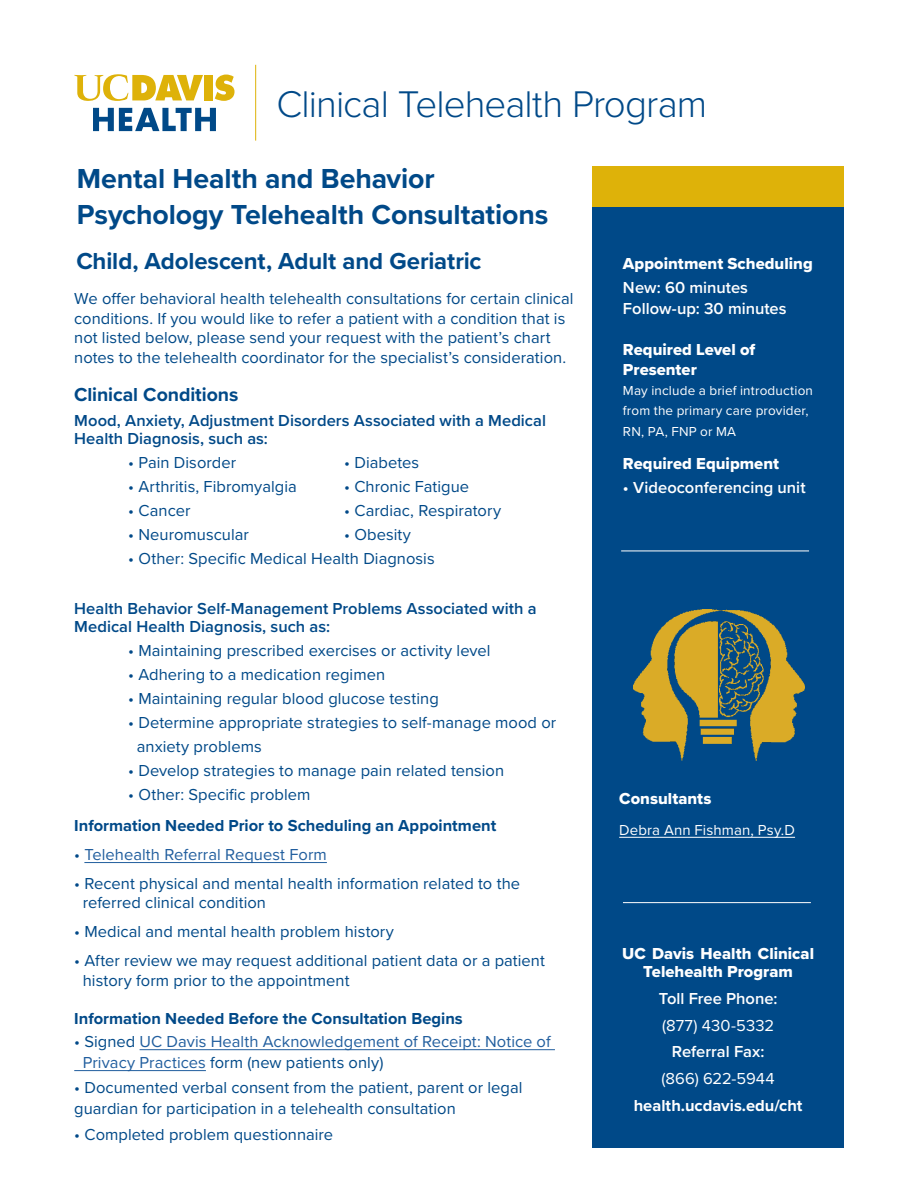
<style>
.page{position:relative;width:918px;height:1188px;background:#fff}
.page>*{position:absolute;margin:0;border:0;box-sizing:border-box;transform-origin:0 0}
.t1{font:300 38.55px "Proxima Nova";letter-spacing:-.025em;color:#004988}
.t2{font:700 28.5px/36px "Proxima Nova";letter-spacing:-.005em;color:#004988}
.t3{font:700 24px "Proxima Nova";letter-spacing:-.005em;color:#004988}
.t4{font:700 19.5px "Proxima Nova";letter-spacing:-.005em;color:#004988}
.t5{font:16.5px/19.8px "Proxima Nova";letter-spacing:.005em;color:#004988}
.t6{font:600 16.5px/18px "Proxima Nova";color:#004988}
.t7{font:16.5px/20.9px "Proxima Nova";letter-spacing:.005em;color:#215e9e}
.t8{font:16.5px/20.2px "Proxima Nova Extrabld";color:#fff}
.t9{font:700 16.5px "Proxima Nova";color:#004988}
.t10{font:600 16.5px/21px "Proxima Nova";color:#fff}
.t11{font:16.5px "Proxima Nova";letter-spacing:.005em;color:#fff}
.t12{font:700 16.5px "Proxima Nova";color:#fff}
.t13{font:15px "Proxima Nova";letter-spacing:.01em;color:#fff}
.t14{font:13.5px/20.2px "Proxima Nova";letter-spacing:.015em;color:#fff}
.s1{color:#004988}
</style>
<div class="page">
<div style="left:592px;top:194px;width:252px;height:954px;background:#004988"></div>
<hr style="left:621px;top:551px;width:188px;height:1px;background:#fff">
<hr style="left:623px;top:902px;width:188px;height:1px;background:#fff">
<div style="left:592px;top:166px;width:252px;height:40px;background:#deb209"></div>
<hr style="left:84px;top:862px;width:243px;height:1px;background:#215e9e">
<hr style="left:140px;top:1049px;width:415px;height:1px;background:#215e9e">
<hr style="left:74px;top:1070px;width:132px;height:1px;background:#215e9e">
<hr style="left:255px;top:65px;width:1px;height:76px;background:#deb209">
<svg style="left:93px;top:108px;width:123px;height:23px"></svg>
<svg style="left:215px;top:75px;width:20px;height:26px"></svg>
<div style="left:204px;top:75px;width:9px;height:25px;background:#deb209"></div>
<svg style="left:74px;top:74px;width:129px;height:27px"></svg>
<hr style="left:619px;top:837px;width:176px;height:1px;background:#fff">
<img style="left:634px;top:609px;width:170px;height:151px">
<h1 class="t1" style="left:277px;top:75px;width:432px">Clinical Telehealth Program</h1>
<h2 class="t2" style="left:77px;top:160px;width:473px">Mental Health and Behavior<br>Psychology Telehealth Consultations</h2>
<h3 class="t3" style="left:76px;top:244px;width:407px">Child, Adolescent, Adult and Geriatric</h3>
<p class="t5" style="left:74px;top:288px;width:501px">We offer behavioral health telehealth consultations for certain clinical conditions. If you would like to refer a patient with a condition that is not listed below, please send your request with the patient’s chart notes to the telehealth coordinator for the specialist’s consideration.</p>
<p class="t4" style="left:74px;top:380px;width:166px">Clinical Conditions</p>
<p class="t6" style="left:74px;top:411px;width:473px">Mood, Anxiety, Adjustment Disorders Associated with a Medical<br>Health Diagnosis, such as:</p>
<p class="t5" style="left:128px;top:452px;width:109px">• Pain Disorder</p>
<p class="t5" style="left:344px;top:452px;width:76px">• Diabetes</p>
<p class="t5" style="left:128px;top:476px;width:170px">• Arthritis, Fibromyalgia</p>
<p class="t5" style="left:344px;top:476px;width:126px">• Chronic Fatigue</p>
<p class="t5" style="left:128px;top:500px;width:64px">• Cancer</p>
<p class="t5" style="left:344px;top:500px;width:158px">• Cardiac, Respiratory</p>
<p class="t5" style="left:128px;top:524px;width:122px">• Neuromuscular</p>
<p class="t5" style="left:344px;top:524px;width:68px">• Obesity</p>
<p class="t5" style="left:128px;top:548px;width:308px">• Other: Specific Medical Health Diagnosis</p>
<p class="t6" style="left:74px;top:599px;width:464px">Health Behavior Self-Management Problems Associated with a<br>Medical Health Diagnosis, such as:</p>
<p class="t5" style="left:128px;top:640px;width:364px">• Maintaining prescribed exercises or activity level</p>
<p class="t5" style="left:128px;top:664px;width:258px">• Adhering to a medication regimen</p>
<p class="t5" style="left:128px;top:688px;width:312px">• Maintaining regular blood glucose testing</p>
<p class="t5" style="left:137px;top:710px;width:421px;line-height:23.9px;text-indent:-9px">• Determine appropriate strategies to self-manage mood or anxiety problems</p>
<p class="t5" style="left:128px;top:760px;width:377px">• Develop strategies to manage pain related tension</p>
<p class="t5" style="left:128px;top:784px;width:184px">• Other: Specific problem</p>
<p class="t9" style="left:74px;top:813px;width:424px">Information Needed Prior to Scheduling an Appointment</p>
<p class="t7" style="left:74px;top:843px;width:254px"><span class="s1">•</span> Telehealth Referral Request Form</p>
<p class="t5" style="left:83px;top:873px;width:439px;text-indent:-9px">• Recent physical and mental health information related to the referred clinical condition</p>
<p class="t5" style="left:74px;top:921px;width:321px">• Medical and mental health problem history</p>
<p class="t5" style="left:83px;top:950px;width:464px;text-indent:-9px">• After review we may request additional patient data or a patient history form prior to the appointment</p>
<p class="t9" style="left:74px;top:1006px;width:390px">Information Needed Before the Consultation Begins</p>
<p class="t7" style="left:83px;top:1030px;width:469px;text-indent:-9px"><span class="s1">• Signed</span> UC Davis Health Acknowledgement of Receipt: Notice of<br>Privacy Practices <span class="s1">form (new patients only)</span></p>
<p class="t5" style="left:74px;top:1077px;width:450px;line-height:20.9px">• Documented verbal consent from the patient, parent or legal guardian for participation in a telehealth consultation</p>
<p class="t5" style="left:74px;top:1124px;width:260px">• Completed problem questionnaire</p>
<p class="t8" style="left:623px;top:253px;width:191px">Appointment Scheduling</p>
<p class="t10" style="left:623px;top:277px;width:165px">New: 60 minutes<br>Follow-up: 30 minutes</p>
<p class="t8" style="left:623px;top:339px;width:134px">Required Level of<br>Presenter</p>
<p class="t14" style="left:623px;top:380px;width:192px">May include a brief introduction from the primary care provider,<br>RN, PA, FNP or MA</p>
<p class="t8" style="left:623px;top:453px;width:158px">Required Equipment</p>
<p class="t10" style="left:623px;top:477px;width:184px">• Videoconferencing unit</p>
<p class="t8" style="left:619px;top:788px;width:94px">Consultants</p>
<p class="t13" style="left:619px;top:819px;width:177px">Debra Ann Fishman, Psy.D</p>
<p class="t8" style="left:622px;top:944px;width:193px;line-height:18px;text-align:center">UC Davis Health Clinical<br>Telehealth Program</p>
<p class="t10" style="left:659px;top:987px;width:120px">Toll Free Phone:</p>
<p class="t11" style="left:662px;top:1013px;width:114px">(877) 430-5332</p>
<p class="t10" style="left:672px;top:1041px;width:94px">Referral Fax:</p>
<p class="t11" style="left:661px;top:1067px;width:115px">(866) 622-5944</p>
<p class="t12" style="left:634px;top:1094px;width:170px">health.ucdavis.edu/cht</p>
</div>
